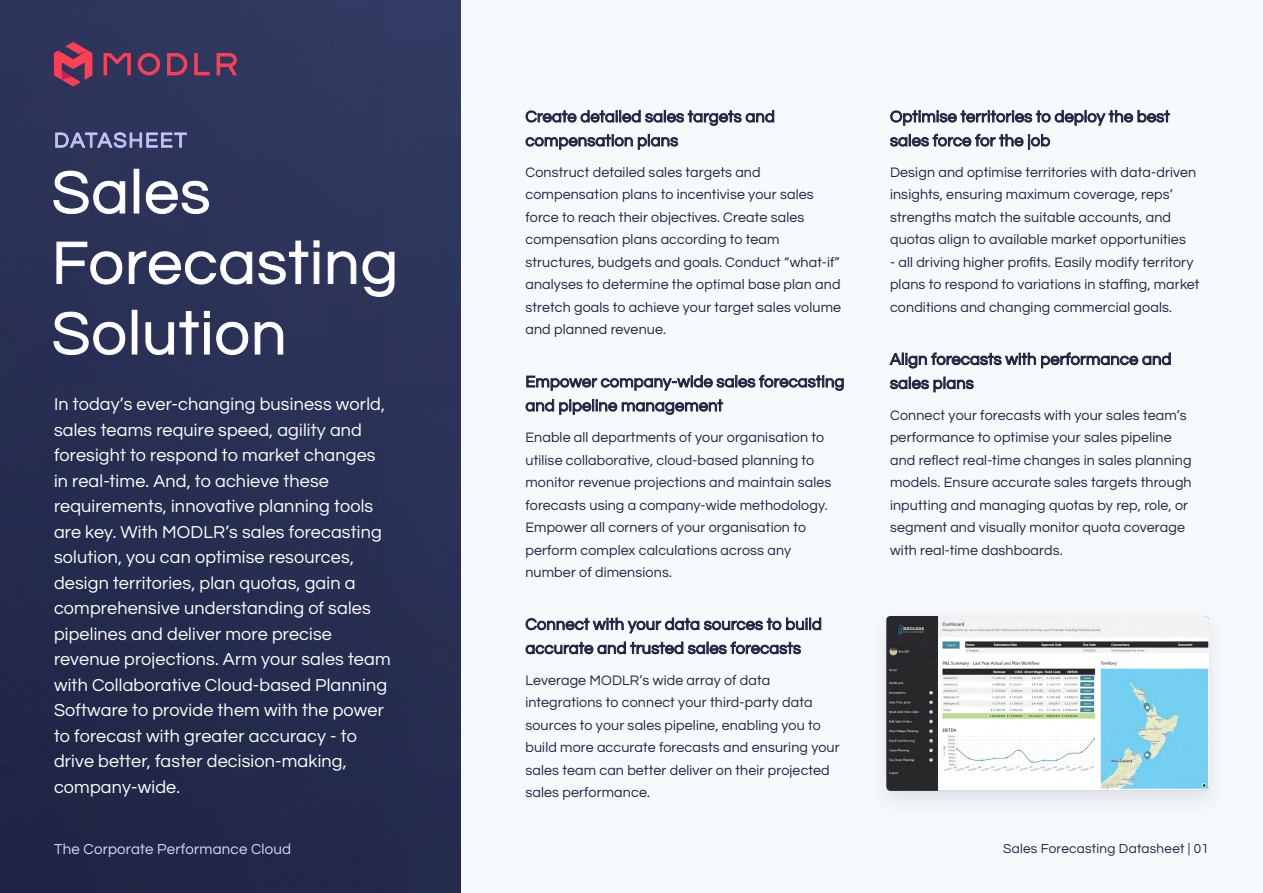
<style>
.page{position:relative;width:1263px;height:893px;background:#fff}
.page>*{position:absolute;margin:0;border:0;box-sizing:border-box;transform-origin:0 0}
.t1{font:62.55px/70.5px "Questrial";letter-spacing:.02em;color:#fff}
.t2{font:21.45px "Questrial";letter-spacing:.08em;color:#c6c6fd}
.t3{font:18px/25.5px "Questrial";letter-spacing:.01em;color:#fff}
.t4{font:16.5px/24px "Questrial";letter-spacing:.01em;color:#1f2442}
.t5{font:15px "Questrial";letter-spacing:.015em;color:#d7d7fe}
.t6{font:14.25px/22.5px "Questrial";letter-spacing:.01em;color:#1f2442}
.t7{font:13.5px "Questrial";letter-spacing:.02em;color:#1f2442}
</style>
<div class="page">
<img style="left:0;top:0;width:461px;height:893px">
<div style="left:461px;top:0;width:802px;height:893px;background:#f7fafc"></div>
<svg style="left:54px;top:171px;width:71px;height:43px;background:#494f6e"></svg>
<svg style="left:146px;top:181px;width:63px;height:33px;background:#535876"></svg>
<svg style="left:57px;top:242px;width:65px;height:42px;background:#434969"></svg>
<svg style="left:129px;top:251px;width:123px;height:33px;background:#4d5371"></svg>
<svg style="left:259px;top:241px;width:49px;height:43px;background:#494f70"></svg>
<svg style="left:314px;top:241px;width:5px;height:43px"></svg>
<svg style="left:328px;top:251px;width:28px;height:33px"></svg>
<svg style="left:363px;top:251px;width:31px;height:46px"></svg>
<svg style="left:54px;top:312px;width:71px;height:43px;background:#454b6b"></svg>
<svg style="left:146px;top:322px;width:28px;height:33px"></svg>
<svg style="left:180px;top:311px;width:18px;height:43px"></svg>
<svg style="left:204px;top:311px;width:6px;height:43px"></svg>
<svg style="left:216px;top:322px;width:32px;height:33px"></svg>
<svg style="left:255px;top:322px;width:28px;height:32px"></svg>
<svg style="left:104px;top:53px;width:27px;height:22px"></svg>
<svg style="left:138px;top:53px;width:22px;height:22px"></svg>
<svg style="left:167px;top:53px;width:20px;height:22px"></svg>
<svg style="left:194px;top:53px;width:16px;height:22px"></svg>
<svg style="left:217px;top:53px;width:20px;height:22px"></svg>
<svg style="left:54px;top:42px;width:38px;height:45px;background:#993957"></svg>
<svg style="left:526px;top:618px;width:295px;height:15px"></svg>
<svg style="left:526px;top:641px;width:275px;height:13px"></svg>
<svg style="left:890px;top:352px;width:281px;height:16px"></svg>
<svg style="left:890px;top:377px;width:83px;height:15px"></svg>
<svg style="left:526px;top:375px;width:318px;height:16px"></svg>
<svg style="left:526px;top:399px;width:197px;height:16px"></svg>
<svg style="left:890px;top:110px;width:280px;height:16px"></svg>
<svg style="left:890px;top:134px;width:160px;height:15px"></svg>
<svg style="left:526px;top:110px;width:248px;height:16px"></svg>
<svg style="left:526px;top:134px;width:152px;height:16px"></svg>
<svg style="left:55px;top:132px;width:132px;height:16px;background:#5d618c"></svg>
<div style="left:866px;top:605px;width:363px;height:214px;background:#424a78;opacity:.15"></div>
<img style="left:886px;top:616px;width:323px;height:175px">
<h2 class="t2" style="left:54px;top:130px;width:134px">DATASHEET</h2>
<h1 class="t1" style="left:52px;top:159px;width:348px">Sales<br>Forecasting<br>Solution</h1>
<p class="t3" style="left:54px;top:392px;width:338px">In today’s ever-changing business world, sales teams require speed, agility and foresight to respond to market changes in real-time. And, to achieve these requirements, innovative planning tools are key. With MODLR’s sales forecasting solution, you can optimise resources, design territories, plan quotas, gain a comprehensive understanding of sales pipelines and deliver more precise revenue projections. Arm your sales team with Collaborative Cloud-based Planning Software to provide them with the power to forecast with greater accuracy - to drive better, faster decision-making, company-wide.</p>
<p class="t4" style="left:525px;top:105px;width:251px">Create detailed sales targets and compensation plans</p>
<p class="t6" style="left:525px;top:161px;width:317px">Construct detailed sales targets and compensation plans to incentivise your sales force to reach their objectives. Create sales compensation plans according to team structures, budgets and goals. Conduct “what-if” analyses to determine the optimal base plan and stretch goals to achieve your target sales volume and planned revenue.</p>
<p class="t4" style="left:525px;top:370px;width:320px">Empower company-wide sales forecasting and pipeline management</p>
<p class="t6" style="left:525px;top:426px;width:307px">Enable all departments of your organisation to utilise collaborative, cloud-based planning to monitor revenue projections and maintain sales forecasts using a company-wide methodology.<br>Empower all corners of your organisation to perform complex calculations across any number of dimensions.</p>
<p class="t4" style="left:525px;top:612px;width:298px">Connect with your data sources to build accurate and trusted sales forecasts</p>
<p class="t6" style="left:525px;top:669px;width:316px">Leverage MODLR’s wide array of data integrations to connect your third-party data sources to your sales pipeline, enabling you to build more accurate forecasts and ensuring your sales team can better deliver on their projected sales performance.</p>
<p class="t4" style="left:890px;top:105px;width:281px">Optimise territories to deploy the best sales force for the job</p>
<p class="t6" style="left:890px;top:161px;width:308px">Design and optimise territories with data-driven insights, ensuring maximum coverage, reps’ strengths match the suitable accounts, and quotas align to available market opportunities</p>
<p class="t6" style="left:890px;top:251px;width:311px">- all driving higher profits. Easily modify territory plans to respond to variations in staffing, market conditions and changing commercial goals.</p>
<p class="t4" style="left:890px;top:347px;width:283px">Align forecasts with performance and sales plans</p>
<p class="t6" style="left:890px;top:404px;width:303px">Connect your forecasts with your sales team’s performance to optimise your sales pipeline and reflect real-time changes in sales planning models. Ensure accurate sales targets through inputting and managing quotas by rep, role, or segment and visually monitor quota coverage with real-time dashboards.</p>
<p class="t5" style="left:54px;top:842px;width:239px">The Corporate Performance Cloud</p>
<p class="t7" style="left:1003px;top:842px;width:207px">Sales Forecasting Datasheet | 01</p>
</div>
